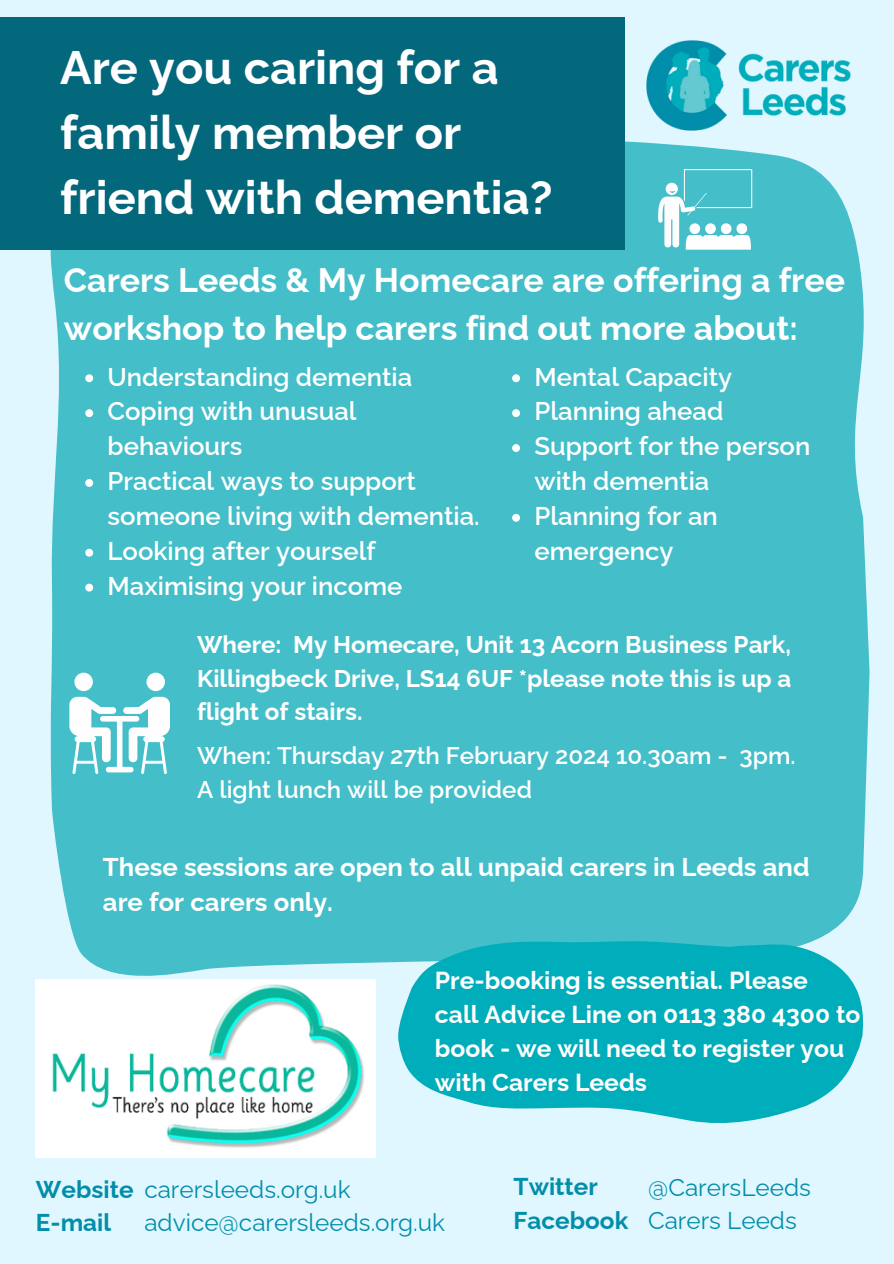
<style>
.page{position:relative;width:894px;height:1264px;background:#fff}
.page>*{position:absolute;margin:0;border:0;box-sizing:border-box;transform-origin:0 0}
.t1{font:700 46.8px/65.1px "Raleway";color:#fff}
.t2{font:700 33.9px/47.5px "Raleway";color:#fff}
.t3{font:600 25.65px/34.8px "Raleway";color:#fff}
.t4{font:700 25.65px/34.8px "Raleway";color:#fff}
.t5{font:700 24.6px/33.8px "Raleway";color:#fefefe}
.t6{font:24.3px/33.5px "Raleway";color:#008eaa}
.t7{font:700 24.3px/33.5px "Raleway";color:#008eaa}
.t8{font:700 24.15px/33.8px "Raleway";color:#fff;text-align:justify}
.t9{font:600 24.15px/33.8px "Raleway";color:#fff}
.s1{font-weight:700}
</style>
<div class="page">
<div style="left:0;top:0;width:893px;height:1263px;background:#e0f7ff"></div>
<div style="left:50px;top:127px;width:820px;height:849px;background:#44bec8"></div>
<div style="left:0;top:17px;width:624px;height:233px;background:#04687d"></div>
<img style="left:644px;top:40px;width:224px;height:93px">
<svg style="left:69px;top:672px;width:100px;height:102px;background:#97dae0"></svg>
<svg style="left:657px;top:169px;width:95px;height:81px;background:#80d2d9"></svg>
<svg style="left:398px;top:940px;width:466px;height:183px;background:#1fb7c4"></svg>
<img style="left:36px;top:979px;width:340px;height:178px">
<svg style="left:85px;top:374px;width:8px;height:8px"></svg>
<svg style="left:85px;top:409px;width:8px;height:8px"></svg>
<svg style="left:85px;top:479px;width:8px;height:8px"></svg>
<svg style="left:85px;top:549px;width:8px;height:7px"></svg>
<svg style="left:85px;top:583px;width:8px;height:8px"></svg>
<svg style="left:512px;top:374px;width:8px;height:8px"></svg>
<svg style="left:512px;top:409px;width:8px;height:8px"></svg>
<svg style="left:512px;top:444px;width:8px;height:8px"></svg>
<svg style="left:512px;top:514px;width:8px;height:8px"></svg>
<p class="t1" style="left:60px;top:35px;width:494px">Are you caring for a family member or friend with dementia?</p>
<p class="t2" style="left:64px;top:256px;width:782px">Carers Leeds &amp; My Homecare are offering a free workshop to help carers find out more about:</p>
<p class="t3" style="left:108px;top:359px;width:306px">Understanding dementia</p>
<h3 class="t3" style="left:108px;top:394px;width:250px">Coping with unusual behaviours</h3>
<h3 class="t3" style="left:108px;top:464px;width:373px">Practical ways to support someone living with dementia.</h3>
<h3 class="t3" style="left:108px;top:533px;width:269px">Looking after yourself</h3>
<p class="t3" style="left:108px;top:568px;width:296px">Maximising your income</p>
<h3 class="t3" style="left:534px;top:359px;width:199px">Mental Capacity</h3>
<p class="t3" style="left:534px;top:394px;width:190px">Planning ahead</p>
<h3 class="t3" style="left:534px;top:429px;width:277px">Support for the person with dementia</h3>
<p class="t3" style="left:534px;top:498px;width:185px">Planning for an emergency</p>
<p class="t8" style="left:197px;top:627px;width:595px">Where: My Homecare, Unit 13 Acorn Business Park, Killingbeck Drive, LS14 6UF *please note this is up a flight of stairs.</p>
<p class="t9" style="left:197px;top:738px;width:599px">When: Thursday 27th February 2024 10.30am - 3pm.<br>A light lunch will be provided</p>
<p class="t4" style="left:103px;top:849px;width:708px">These sessions are open to all unpaid carers in Leeds and are for carers only.</p>
<p class="t5" style="left:435px;top:963px;width:427px">Pre-booking is essential. Please<br>call Advice Line on 0113 380 4300 to book - we will need to register you with Carers Leeds</p>
<h2 class="t6" style="left:36px;top:1172px;width:316px"><span class="s1">Website</span> carersleeds.org.uk<br><span class="s1">E-mail</span></h2>
<p class="t6" style="left:144px;top:1205px;width:302px">advice@carersleeds.org.uk</p>
<p class="t7" style="left:513px;top:1169px;width:116px">Twitter<br>Facebook</p>
<p class="t6" style="left:647px;top:1170px;width:164px">@CarersLeeds</p>
<p class="t6" style="left:647px;top:1204px;width:150px">Carers Leeds</p>
</div>
